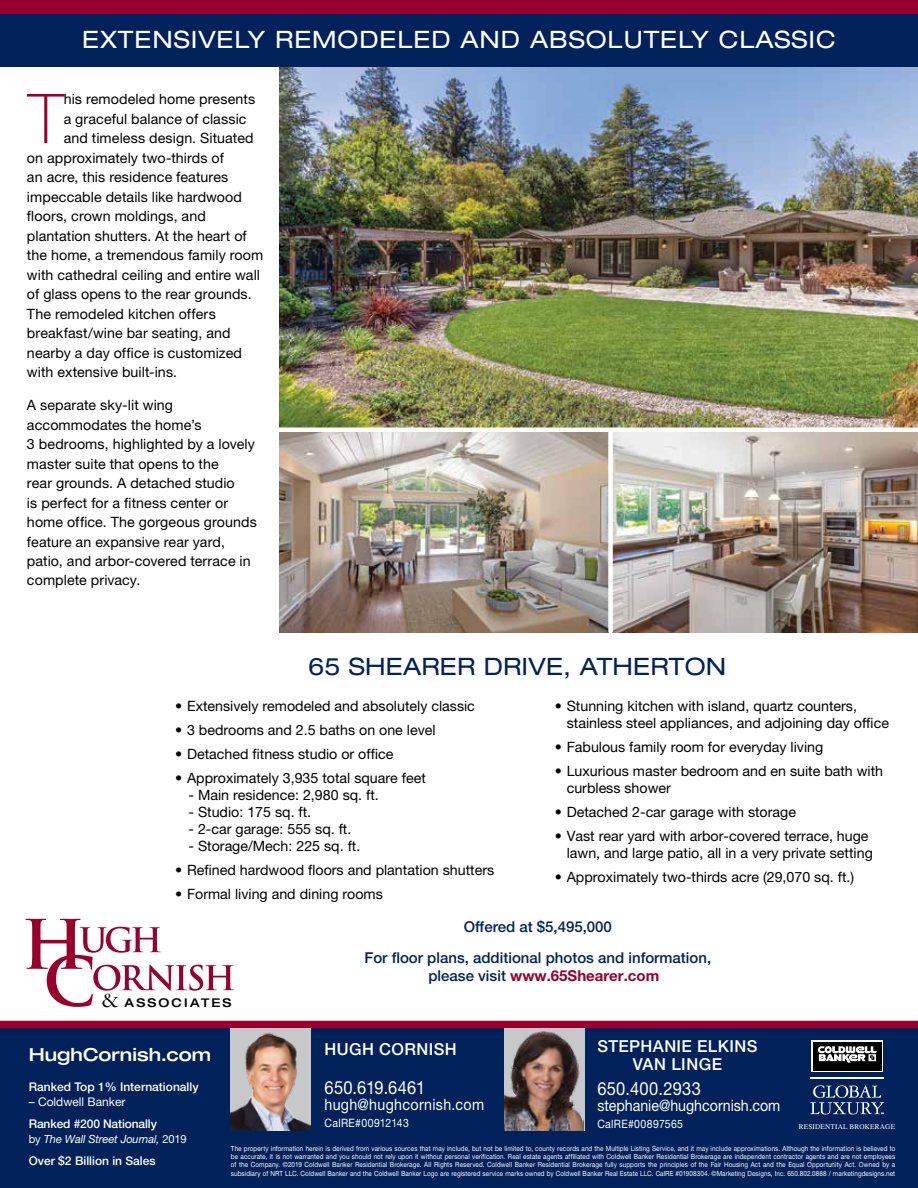
<style>
.page{position:relative;width:918px;height:1188px;background:#fff}
.page>*{position:absolute;margin:0;border:0;box-sizing:border-box;transform-origin:0 0}
.t1{font:100 68.85px "Helvetica Neue LT Pro";color:#98002e}
.t2{font:expanded 24px "Helvetica Neue LT Pro";letter-spacing:.04em;color:#fff}
.t3{font:expanded 24px "Helvetica Neue LT Pro";letter-spacing:.01em;color:#00215a}
.t4{font:18.15px "Helvetica Neue LT Pro";letter-spacing:.015em;color:#fff;scale:.91 1}
.t5{font:500 expanded 18px "Helvetica Neue LT Pro";letter-spacing:.005em;color:#fff}
.t6{font:500 16.5px/18px "Helvetica Neue LT Pro";letter-spacing:.025em;color:#fff;text-align:center}
.t7{font:15.6px "Helvetica Neue LT Pro";color:#fff;scale:.91 1}
.t8{font:15.6px "Helvetica Neue LT Pro";letter-spacing:.025em;color:#fff;scale:.91 1}
.t9{font:500 15px/31.5px "Helvetica Neue LT Pro";color:#00215a;text-align:center}
.t10{font:700 15px "Helvetica Neue LT Pro";color:#98002e}
.t11{font:14.25px/19.5px "Helvetica Neue LT Pro";color:#000}
.t12{font:500 12px "Helvetica Neue LT Pro";color:#fff}
.t13{font:12px "Helvetica Neue LT Pro";color:#fff}
.t14{font:500 expanded 12px "Helvetica Neue LT Pro";letter-spacing:.18em;color:#000}
.t15{font:11.55px "Helvetica Neue LT Pro";letter-spacing:.035em;color:#fff;scale:.91 1}
.t16{font:italic 11.25px "Helvetica Neue LT Pro";letter-spacing:-.01em;color:#fff}
.t17{font:7.2px "Times";letter-spacing:.025em;color:#fff}
.t18{font:7.05px/8.2px "Helvetica Neue LT Pro";letter-spacing:.015em;color:#fff;text-align:justify;scale:.9 1}
.s1{font-family:"Garamond Premr Pro Disp";font-weight:400;font-stretch:normal;font-size:22.95px}
.s2{font-weight:500;color:#00215a}
.s3{font-style:normal}
</style>
<div class="page">
<img style="left:280px;top:68px;width:638px;height:360px">
<img style="left:613px;top:432px;width:305px;height:200px">
<img style="left:280px;top:432px;width:328px;height:200px">
<div style="left:0;top:14px;width:918px;height:54px;background:#00215a"></div>
<div style="left:0;top:0;width:918px;height:14px;background:#98002e"></div>
<div style="left:0;top:1025px;width:918px;height:163px;background:#00215a"></div>
<div style="left:0;top:1021px;width:918px;height:7px;background:#98002e"></div>
<div style="left:811px;top:1041px;width:72px;height:31px;background:#fff"></div>
<div style="left:813px;top:1042px;width:69px;height:29px;background:#000"></div>
<svg style="left:818px;top:1046px;width:59px;height:17px"></svg>
<hr style="left:811px;top:1078px;width:73px;height:1px;background:#fff">
<svg style="left:810px;top:1085px;width:74px;height:29px"></svg>
<img style="left:231px;top:1028px;width:80px;height:103px">
<img style="left:504px;top:1030px;width:80px;height:101px">
<svg style="left:26px;top:919px;width:208px;height:88px"></svg>
<h2 class="t2" style="left:82px;top:26px;width:755px">EXTENSIVELY REMODELED AND ABSOLUTELY CLASSIC</h2>
<h1 class="t1" style="left:28px;top:79px;width:37px">T</h1>
<p class="t11" style="left:64px;top:89px;width:193px">his remodeled home presents</p>
<p class="t11" style="left:64px;top:109px;width:184px">a graceful balance of classic</p>
<p class="t11" style="left:64px;top:128px;width:191px">and timeless design. Situated</p>
<p class="t11" style="left:27px;top:148px;width:199px">on approximately two-thirds of</p>
<p class="t11" style="left:27px;top:167px;width:203px">an acre, this residence features</p>
<p class="t11" style="left:27px;top:187px;width:217px">impeccable details like hardwood</p>
<p class="t11" style="left:27px;top:206px;width:180px">floors, crown moldings, and</p>
<p class="t11" style="left:27px;top:226px;width:221px">plantation shutters. At the heart of</p>
<p class="t11" style="left:27px;top:245px;width:238px">the home, a tremendous family room</p>
<p class="t11" style="left:27px;top:265px;width:235px">with cathedral ceiling and entire wall</p>
<p class="t11" style="left:27px;top:284px;width:226px">of glass opens to the rear grounds.</p>
<p class="t11" style="left:27px;top:304px;width:190px">The remodeled kitchen offers</p>
<p class="t11" style="left:27px;top:323px;width:205px">breakfast/wine bar seating, and</p>
<p class="t11" style="left:27px;top:343px;width:217px">nearby a day office is customized</p>
<p class="t11" style="left:27px;top:362px;width:152px">with extensive built-ins.</p>
<p class="t11" style="left:27px;top:395px;width:231px">A separate sky-lit wing accommodates the home’s<br>3 bedrooms, highlighted by a lovely master suite that opens to the<br>rear grounds. A detached studio<br>is perfect for a fitness center or home office. The gorgeous grounds feature an expansive rear yard, patio, and arbor-covered terrace in complete privacy.</p>
<h2 class="t3" style="left:308px;top:653px;width:420px">65 SHEARER DRIVE, ATHERTON</h2>
<p class="t11" style="left:175px;top:696px;width:301px">• Extensively remodeled and absolutely classic</p>
<p class="t11" style="left:175px;top:720px;width:262px">• 3 bedrooms and 2.5 baths on one level</p>
<p class="t11" style="left:175px;top:744px;width:220px">• Detached fitness studio or office</p>
<p class="t11" style="left:175px;top:768px;width:252px">• Approximately 3,935 total square feet</p>
<p class="t11" style="left:189px;top:785px;width:192px">- Main residence: 2,980 sq. ft.</p>
<p class="t11" style="left:189px;top:802px;width:124px">- Studio: 175 sq. ft.</p>
<p class="t11" style="left:189px;top:819px;width:164px">- 2-car garage: 555 sq. ft.</p>
<p class="t11" style="left:189px;top:836px;width:173px">- Storage/Mech: 225 sq. ft.</p>
<p class="t11" style="left:175px;top:860px;width:321px">• Refined hardwood floors and plantation shutters</p>
<p class="t11" style="left:175px;top:884px;width:209px">• Formal living and dining rooms</p>
<p class="t11" style="left:567px;top:698px;width:324px;line-height:17.1px;text-indent:-12px">• Stunning kitchen with island, quartz counters, stainless steel appliances, and adjoining day office</p>
<p class="t11" style="left:555px;top:737px;width:270px">• Fabulous family room for everyday living</p>
<p class="t11" style="left:567px;top:762px;width:318px;line-height:17.1px;text-indent:-12px">• Luxurious master bedroom and en suite bath with curbless shower</p>
<p class="t11" style="left:555px;top:802px;width:243px">• Detached 2-car garage with storage</p>
<p class="t11" style="left:555px;top:827px;width:320px;line-height:17.1px;text-align:right">• Vast rear yard with arbor-covered terrace, huge lawn, and large patio, all in a very private setting</p>
<p class="t11" style="left:555px;top:867px;width:301px">• Approximately two-thirds acre (29,070 sq. ft.)</p>
<p class="t14" style="left:102px;top:995px;width:131px"><span class="s1">&amp;</span> ASSOCIATES</p>
<p class="t9" style="left:364px;top:910px;width:348px">Offered at $5,495,000<br>For floor plans, additional photos and information,</p>
<p class="t10" style="left:428px;top:967px;width:232px"><span class="s2">please visit</span> www.65Shearer.com</p>
<p class="t5" style="left:29px;top:1043px;width:184px">HughCornish.com</p>
<p class="t12" style="left:29px;top:1080px;width:171px">Ranked Top 1% Internationally</p>
<p class="t13" style="left:29px;top:1095px;width:98px">– Coldwell Banker</p>
<p class="t12" style="left:29px;top:1117px;width:130px">Ranked #200 Nationally</p>
<p class="t16" style="left:29px;top:1132px;width:160px"><span class="s3">by</span> The Wall Street Journal, <span class="s3">2019</span></p>
<p class="t12" style="left:29px;top:1153px;width:128px">Over $2 Billion in Sales</p>
<p class="t6" style="left:325px;top:1040px;width:134px">HUGH CORNISH</p>
<p class="t6" style="left:597px;top:1037px;width:162px">STEPHANIE ELKINS<br>VAN LINGE</p>
<p class="t4" style="left:325px;top:1076px;width:112px">650.619.6461</p>
<p class="t8" style="left:325px;top:1095px;width:177px">hugh@hughcornish.com</p>
<p class="t15" style="left:325px;top:1116px;width:94px">CalRE#00912143</p>
<p class="t4" style="left:597px;top:1078px;width:115px">650.400.2933</p>
<p class="t7" style="left:597px;top:1097px;width:203px">stephanie@hughcornish.com</p>
<p class="t15" style="left:597px;top:1117px;width:96px">CalRE#00897565</p>
<p class="t17" style="left:799px;top:1120px;width:98px">RESIDENTIAL BROKERAGE</p>
<p class="t18" style="left:231px;top:1144px;width:740px">The property information herein is derived from various sources that may include, but not be limited to, county records and the Multiple Listing Service, and it may include approximations. Although the information is believed to be accurate, it is not warranted and you should not rely upon it without personal verification. Real estate agents affiliated with Coldwell Banker Residential Brokerage are independent contractor agents and are not employees of the Company. ©2019 Coldwell Banker Residential Brokerage. All Rights Reserved. Coldwell Banker Residential Brokerage fully supports the principles of the Fair Housing Act and the Equal Opportunity Act. Owned by a subsidiary of NRT LLC. Coldwell Banker and the Coldwell Banker Logo are registered service marks owned by Coldwell Banker Real Estate LLC. CalRE #01908304. ©Marketing Designs, Inc. 650.802.0888 / marketingdesigns.net</p>
</div>
